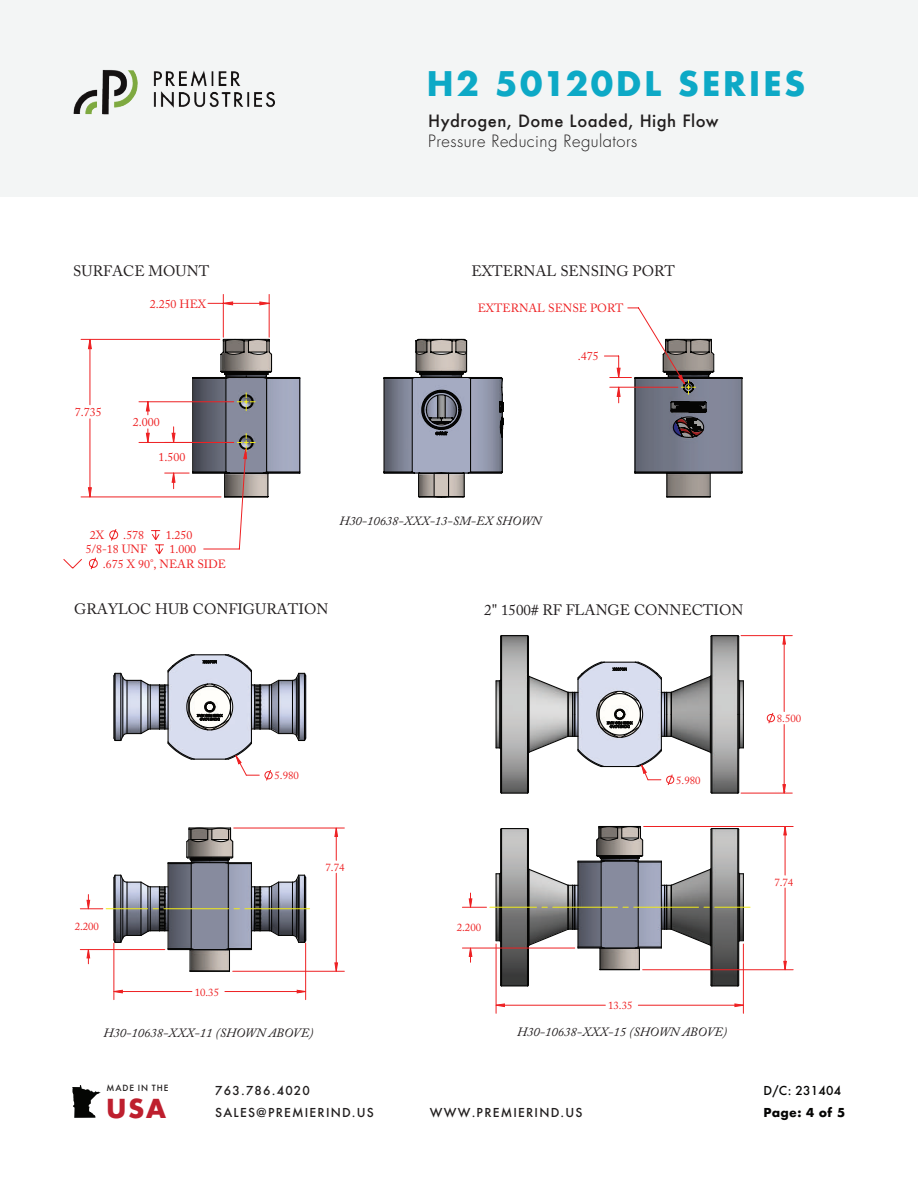
<style>
.page{position:relative;width:918px;height:1188px;background:#fff}
.page>*{position:absolute;margin:0;border:0;box-sizing:border-box;transform-origin:0 0}
.t1{font:700 33px "Futura";letter-spacing:.075em;color:#0da9c6}
.t2{font:700 25.5px "Futura Std";color:#be1f2e}
.t3{font:500 16.5px "Futura";letter-spacing:.03em;color:#211e1e}
.t4{font:300 16.5px "Futura Std";letter-spacing:.03em;color:#211e1e}
.t5{font:15px "Adobe Caslon Pro";color:#231f20}
.t6{font:italic 12.6px "Adobe Caslon Pro";color:#231f20}
.t7{font:500 12px/22.2px "Futura";letter-spacing:.1em;color:#211e1e}
.t8{font:500 12px "Futura";letter-spacing:.025em;color:#050504}
.t9{font:700 12px "Futura";letter-spacing:.025em;color:#050504}
.t10{font:11.85px/14.2px "Adobe Caslon Pro";color:#ee2123}
.t11{font:10.8px "Adobe Caslon Pro";color:#ee2123}
.t12{font:500 8.25px "Futura";letter-spacing:.105em;color:#211e1e}
</style>
<div class="page">
<svg style="left:72px;top:1085px;width:29px;height:33px"></svg>
<div style="left:0;top:0;width:918px;height:196px;background:#f3f5f5"></div>
<img style="left:73px;top:70px;width:202px;height:45px">
<img style="left:114px;top:827px;width:203px;height:155px">
<img style="left:485px;top:873px;width:269px;height:124px">
<img style="left:495px;top:635px;width:259px;height:158px">
<img style="left:783px;top:654px;width:1px;height:130px">
<hr style="left:251px;top:864px;width:1px;height:85px;background:#050504">
<hr style="left:168px;top:864px;width:1px;height:85px;background:#050504">
<hr style="left:228px;top:864px;width:1px;height:85px;background:#050504">
<hr style="left:191px;top:864px;width:1px;height:85px;background:#050504">
<svg style="left:168px;top:827px;width:84px;height:38px"></svg>
<hr style="left:739px;top:874px;width:1px;height:67px;background:#050504">
<hr style="left:671px;top:885px;width:1px;height:44px;background:#050504">
<hr style="left:737px;top:829px;width:1px;height:157px;background:#050504">
<hr style="left:568px;top:885px;width:1px;height:44px;background:#050504">
<hr style="left:499px;top:874px;width:1px;height:67px;background:#050504">
<hr style="left:567px;top:885px;width:1px;height:44px;background:#050504">
<hr style="left:528px;top:869px;width:2px;height:76px;background:#050504">
<hr style="left:527px;top:829px;width:1px;height:157px;background:#050504">
<hr style="left:501px;top:829px;width:1px;height:157px;background:#050504">
<hr style="left:599px;top:948px;width:2px;height:21px;background:#050504">
<hr style="left:600px;top:969px;width:39px;height:1px;background:#050504">
<hr style="left:661px;top:862px;width:1px;height:85px;background:#050504">
<hr style="left:577px;top:862px;width:2px;height:85px;background:#050504">
<hr style="left:604px;top:948px;width:31px;height:1px;background:#050504">
<hr style="left:638px;top:862px;width:1px;height:85px;background:#050504">
<hr style="left:601px;top:862px;width:1px;height:85px;background:#050504">
<hr style="left:743px;top:874px;width:1px;height:67px;background:#050504">
<hr style="left:738px;top:829px;width:1px;height:156px;background:#050504">
<hr style="left:710px;top:829px;width:2px;height:156px;background:#050504">
<hr style="left:496px;top:874px;width:1px;height:67px;background:#050504">
<hr style="left:528px;top:829px;width:1px;height:156px;background:#050504">
<hr style="left:500px;top:829px;width:1px;height:156px;background:#050504">
<hr style="left:572px;top:885px;width:1px;height:44px;background:#050504">
<hr style="left:574px;top:885px;width:1px;height:44px;background:#050504">
<hr style="left:664px;top:885px;width:1px;height:44px;background:#050504">
<hr style="left:666px;top:885px;width:1px;height:44px;background:#050504">
<svg style="left:738px;top:939px;width:5px;height:4px"></svg>
<svg style="left:710px;top:984px;width:30px;height:3px"></svg>
<svg style="left:496px;top:939px;width:5px;height:4px"></svg>
<svg style="left:500px;top:984px;width:30px;height:3px"></svg>
<svg style="left:527px;top:928px;width:79px;height:21px"></svg>
<svg style="left:496px;top:826px;width:247px;height:61px"></svg>
<svg style="left:634px;top:928px;width:78px;height:42px"></svg>
<hr style="left:737px;top:636px;width:1px;height:78px;background:#050504">
<hr style="left:527px;top:636px;width:1px;height:78px;background:#050504">
<hr style="left:501px;top:636px;width:1px;height:157px;background:#050504">
<hr style="left:743px;top:681px;width:1px;height:33px;background:#050504">
<hr style="left:743px;top:714px;width:1px;height:34px;background:#050504">
<hr style="left:738px;top:637px;width:1px;height:77px;background:#050504">
<hr style="left:710px;top:637px;width:2px;height:155px;background:#050504">
<hr style="left:528px;top:637px;width:1px;height:77px;background:#050504">
<hr style="left:500px;top:637px;width:1px;height:155px;background:#050504">
<svg style="left:709px;top:635px;width:31px;height:3px"></svg>
<svg style="left:500px;top:635px;width:30px;height:3px"></svg>
<svg style="left:766px;top:712px;width:9px;height:12px"></svg>
<hr style="left:462px;top:948px;width:113px;height:1px;background:#ee2123">
<hr style="left:784px;top:724px;width:1px;height:69px;background:#ee2123">
<hr style="left:784px;top:636px;width:1px;height:76px;background:#ee2123">
<hr style="left:741px;top:793px;width:51px;height:1px;background:#ee2123">
<hr style="left:741px;top:635px;width:51px;height:1px;background:#ee2123">
<hr style="left:496px;top:1005px;width:109px;height:1px;background:#ee2123">
<hr style="left:638px;top:1005px;width:105px;height:1px;background:#ee2123">
<hr style="left:496px;top:944px;width:1px;height:69px;background:#ee2123">
<hr style="left:743px;top:944px;width:1px;height:69px;background:#ee2123">
<hr style="left:785px;top:826px;width:1px;height:49px;background:#ee2123">
<hr style="left:785px;top:888px;width:1px;height:82px;background:#ee2123">
<hr style="left:644px;top:826px;width:149px;height:1px;background:#ee2123">
<hr style="left:643px;top:969px;width:150px;height:1px;background:#ee2123">
<hr style="left:336px;top:828px;width:1px;height:32px;background:#ee2123">
<hr style="left:336px;top:873px;width:1px;height:98px;background:#ee2123">
<hr style="left:234px;top:828px;width:110px;height:1px;background:#ee2123">
<hr style="left:233px;top:971px;width:111px;height:1px;background:#ee2123">
<hr style="left:225px;top:991px;width:81px;height:1px;background:#ee2123">
<hr style="left:114px;top:991px;width:78px;height:1px;background:#ee2123">
<hr style="left:305px;top:943px;width:1px;height:57px;background:#ee2123">
<hr style="left:113px;top:943px;width:1px;height:57px;background:#ee2123">
<svg style="left:496px;top:661px;width:247px;height:133px"></svg>
<svg style="left:462px;top:893px;width:288px;height:15px"></svg>
<svg style="left:468px;top:947px;width:5px;height:15px"></svg>
<svg style="left:113px;top:654px;width:194px;height:127px"></svg>
<svg style="left:80px;top:874px;width:232px;height:98px"></svg>
<svg style="left:782px;top:784px;width:4px;height:10px"></svg>
<svg style="left:782px;top:635px;width:4px;height:10px"></svg>
<svg style="left:495px;top:1003px;width:10px;height:4px"></svg>
<svg style="left:734px;top:1003px;width:10px;height:4px"></svg>
<svg style="left:783px;top:827px;width:4px;height:9px"></svg>
<svg style="left:783px;top:961px;width:4px;height:10px"></svg>
<svg style="left:334px;top:827px;width:4px;height:10px"></svg>
<svg style="left:334px;top:962px;width:4px;height:10px"></svg>
<svg style="left:296px;top:989px;width:11px;height:5px"></svg>
<svg style="left:113px;top:989px;width:10px;height:5px"></svg>
<svg style="left:109px;top:529px;width:9px;height:12px"></svg>
<svg style="left:151px;top:530px;width:13px;height:25px"></svg>
<svg style="left:63px;top:559px;width:19px;height:10px"></svg>
<svg style="left:89px;top:557px;width:9px;height:13px"></svg>
<hr style="left:81px;top:339px;width:139px;height:1px;background:#ee2123">
<hr style="left:81px;top:497px;width:140px;height:1px;background:#ee2123">
<svg style="left:203px;top:294px;width:424px;height:256px"></svg>
<svg style="left:627px;top:307px;width:116px;height:191px"></svg>
<svg style="left:88px;top:338px;width:213px;height:160px"></svg>
<svg style="left:223px;top:302px;width:397px;height:157px"></svg>
<h1 class="t1" style="left:427px;top:60px;width:381px">H2 50120DL SERIES</h1>
<h3 class="t3" style="left:428px;top:110px;width:292px">Hydrogen, Dome Loaded, High Flow</h3>
<h3 class="t4" style="left:428px;top:131px;width:211px">Pressure Reducing Regulators</h3>
<p class="t5" style="left:73px;top:262px;width:138px">SURFACE MOUNT</p>
<p class="t5" style="left:471px;top:262px;width:205px">EXTERNAL SENSING PORT</p>
<p class="t10" style="left:150px;top:297px;width:58px">2.250 HEX</p>
<p class="t10" style="left:75px;top:405px;width:28px">7.735</p>
<p class="t10" style="left:133px;top:415px;width:28px">2.000</p>
<p class="t10" style="left:159px;top:450px;width:28px">1.500</p>
<p class="t10" style="left:478px;top:301px;width:147px">EXTERNAL SENSE PORT</p>
<p class="t10" style="left:578px;top:349px;width:22px">.475</p>
<p class="t10" style="left:90px;top:528px;width:16px">2X</p>
<p class="t10" style="left:123px;top:528px;width:22px">.578</p>
<p class="t10" style="left:166px;top:528px;width:28px">1.250</p>
<p class="t10" style="left:86px;top:542px;width:63px">5/8-18 UNF</p>
<p class="t10" style="left:103px;top:542px;width:125px;text-indent:66px">1.000<br>.675 X 90°, NEAR SIDE</p>
<p class="t6" style="left:340px;top:514px;width:203px">H30-10638-XXX-13-SM-EX SHOWN</p>
<p class="t5" style="left:74px;top:600px;width:256px">GRAYLOC HUB CONFIGURATION</p>
<p class="t5" style="left:484px;top:601px;width:261px">2" 1500# RF FLANGE CONNECTION</p>
<p class="t11" style="left:777px;top:712px;width:26px">8.500</p>
<p class="t11" style="left:275px;top:769px;width:26px">5.980</p>
<p class="t11" style="left:676px;top:774px;width:26px">5.980</p>
<p class="t11" style="left:326px;top:861px;width:20px">7.74</p>
<p class="t11" style="left:774px;top:876px;width:20px">7.74</p>
<p class="t11" style="left:75px;top:920px;width:26px">2.200</p>
<p class="t11" style="left:457px;top:921px;width:26px">2.200</p>
<p class="t11" style="left:195px;top:986px;width:26px">10.35</p>
<p class="t11" style="left:608px;top:999px;width:26px">13.35</p>
<p class="t6" style="left:104px;top:1025px;width:211px">H30-10638-XXX-11 (SHOWN ABOVE)</p>
<p class="t6" style="left:517px;top:1025px;width:211px">H30-10638-XXX-15 (SHOWN ABOVE)</p>
<p class="t12" style="left:107px;top:1082px;width:63px">MADE IN THE</p>
<h2 class="t2" style="left:107px;top:1091px;width:61px">USA</h2>
<p class="t9" style="left:763px;top:1104px;width:83px">Page: 4 of 5</p>
<p class="t8" style="left:763px;top:1082px;width:79px">D/C: 231404</p>
<p class="t7" style="left:215px;top:1079px;width:160px">763.786.4020<br>SALES@PREMIERIND.US</p>
<p class="t7" style="left:430px;top:1101px;width:154px">WWW.PREMIERIND.US</p>
</div>
